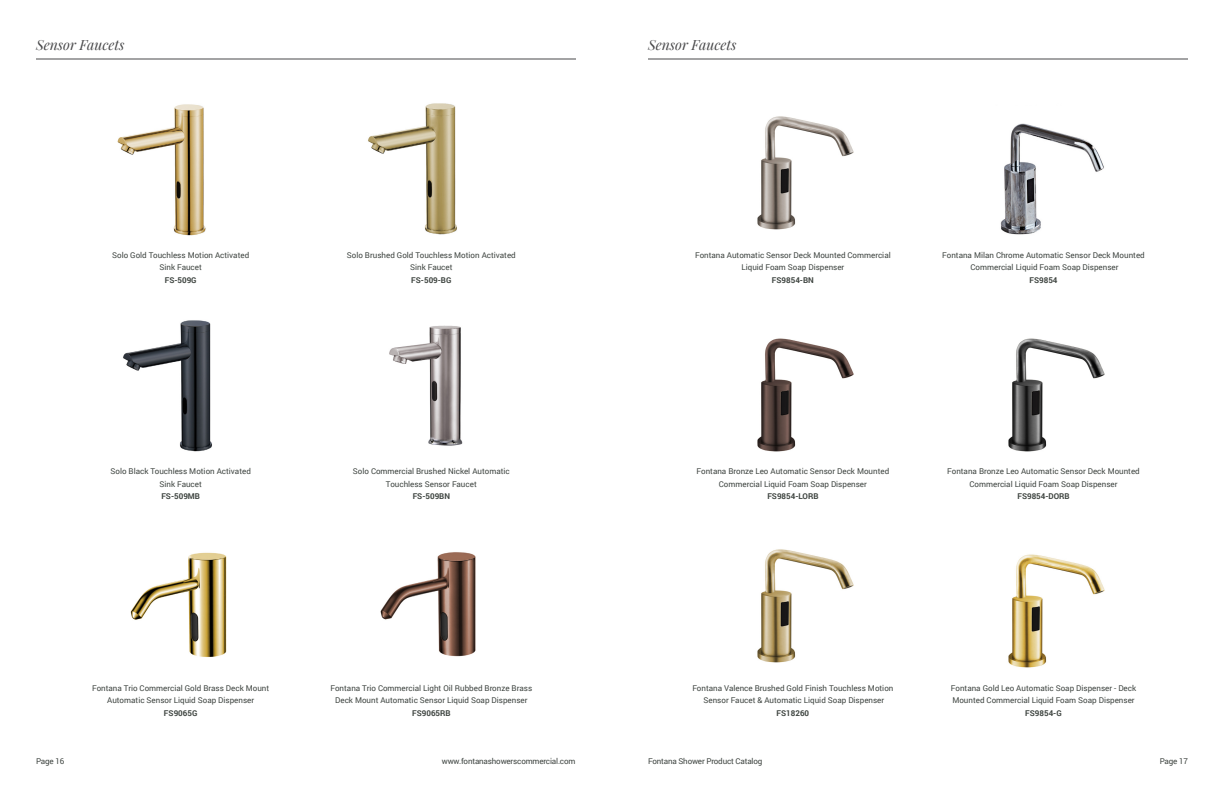
<style>
.page{position:relative;width:1224px;height:792px;background:#fff}
.page>*{position:absolute;margin:0;border:0;box-sizing:border-box;transform-origin:0 0}
.t1{font:italic 14px "Playfair Display";color:#48484a}
.t2{font:8px/12.4px "Roboto";color:#3e4440;text-align:center}
.t3{font:700 8px "Roboto";color:#3e4440}
.t4{font:8px "Roboto";letter-spacing:-.02em;color:#3e4440}
</style>
<div class="page">
<hr style="left:36px;top:59px;width:540px;height:1px;background:#48484a">
<img style="left:757px;top:549px;width:97px;height:114px">
<img style="left:1008px;top:338px;width:97px;height:114px">
<img style="left:1008px;top:554px;width:97px;height:114px">
<img style="left:757px;top:338px;width:97px;height:114px">
<img style="left:757px;top:116px;width:97px;height:114px">
<img style="left:1000px;top:123px;width:104px;height:112px">
<img style="left:117px;top:104px;width:89px;height:132px">
<img style="left:368px;top:103px;width:89px;height:132px">
<img style="left:123px;top:320px;width:89px;height:132px">
<img style="left:130px;top:552px;width:97px;height:105px">
<img style="left:380px;top:552px;width:96px;height:105px">
<img style="left:389px;top:325px;width:74px;height:121px">
<hr style="left:648px;top:59px;width:540px;height:1px;background:#48484a">
<h1 class="t1" style="left:36px;top:34px;width:90px">Sensor Faucets</h1>
<h1 class="t1" style="left:648px;top:34px;width:90px">Sensor Faucets</h1>
<p class="t2" style="left:112px;top:249px;width:139px">Solo Gold Touchless Motion Activated<br>Sink Faucet</p>
<p class="t3" style="left:165px;top:274px;width:33px">FS-509G</p>
<p class="t2" style="left:347px;top:249px;width:170px">Solo Brushed Gold Touchless Motion Activated<br>Sink Faucet</p>
<p class="t3" style="left:411px;top:274px;width:42px">FS-509-BG</p>
<p class="t2" style="left:695px;top:249px;width:197px">Fontana Automatic Sensor Deck Mounted Commercial<br>Liquid Foam Soap Dispenser</p>
<p class="t3" style="left:772px;top:274px;width:43px">FS9854-BN</p>
<p class="t2" style="left:942px;top:249px;width:204px">Fontana Milan Chrome Automatic Sensor Deck Mounted<br>Commercial Liquid Foam Soap Dispenser</p>
<p class="t3" style="left:1030px;top:274px;width:30px">FS9854</p>
<p class="t2" style="left:111px;top:465px;width:142px">Solo Black Touchless Motion Activated<br>Sink Faucet</p>
<p class="t3" style="left:161px;top:491px;width:40px">FS-509MB</p>
<p class="t2" style="left:353px;top:465px;width:158px">Solo Commercial Brushed Nickel Automatic<br>Touchless Sensor Faucet</p>
<p class="t3" style="left:413px;top:491px;width:39px">FS-509BN</p>
<p class="t2" style="left:697px;top:465px;width:194px">Fontana Bronze Leo Automatic Sensor Deck Mounted<br>Commercial Liquid Foam Soap Dispenser</p>
<p class="t3" style="left:767px;top:491px;width:53px">FS9854-LORB</p>
<p class="t2" style="left:947px;top:465px;width:194px">Fontana Bronze Leo Automatic Sensor Deck Mounted<br>Commercial Liquid Foam Soap Dispenser</p>
<p class="t3" style="left:1017px;top:491px;width:54px">FS9854-DORB</p>
<p class="t2" style="left:92px;top:682px;width:179px">Fontana Trio Commercial Gold Brass Deck Mount<br>Automatic Sensor Liquid Soap Dispenser</p>
<p class="t3" style="left:164px;top:707px;width:35px">FS9065G</p>
<p class="t2" style="left:331px;top:682px;width:203px">Fontana Trio Commercial Light Oil Rubbed Bronze Brass<br>Deck Mount Automatic Sensor Liquid Soap Dispenser</p>
<p class="t3" style="left:412px;top:707px;width:40px">FS9065RB</p>
<p class="t2" style="left:692px;top:682px;width:203px">Fontana Valence Brushed Gold Finish Touchless Motion<br>Sensor Faucet &amp; Automatic Liquid Soap Dispenser</p>
<p class="t3" style="left:777px;top:707px;width:34px">FS18260</p>
<p class="t2" style="left:951px;top:682px;width:187px;text-align:left">Fontana Gold Leo Automatic Soap Dispenser - Deck<br>Mounted Commercial Liquid Foam Soap Dispenser</p>
<p class="t3" style="left:1025px;top:707px;width:38px">FS9854-G</p>
<p class="t2" style="left:36px;top:755px;width:30px">Page 16</p>
<p class="t4" style="left:442px;top:756px;width:135px">www.fontanashowerscommercial.com</p>
<p class="t4" style="left:648px;top:756px;width:116px">Fontana Shower Product Catalog</p>
<p class="t2" style="left:1160px;top:755px;width:30px">Page 17</p>
</div>
